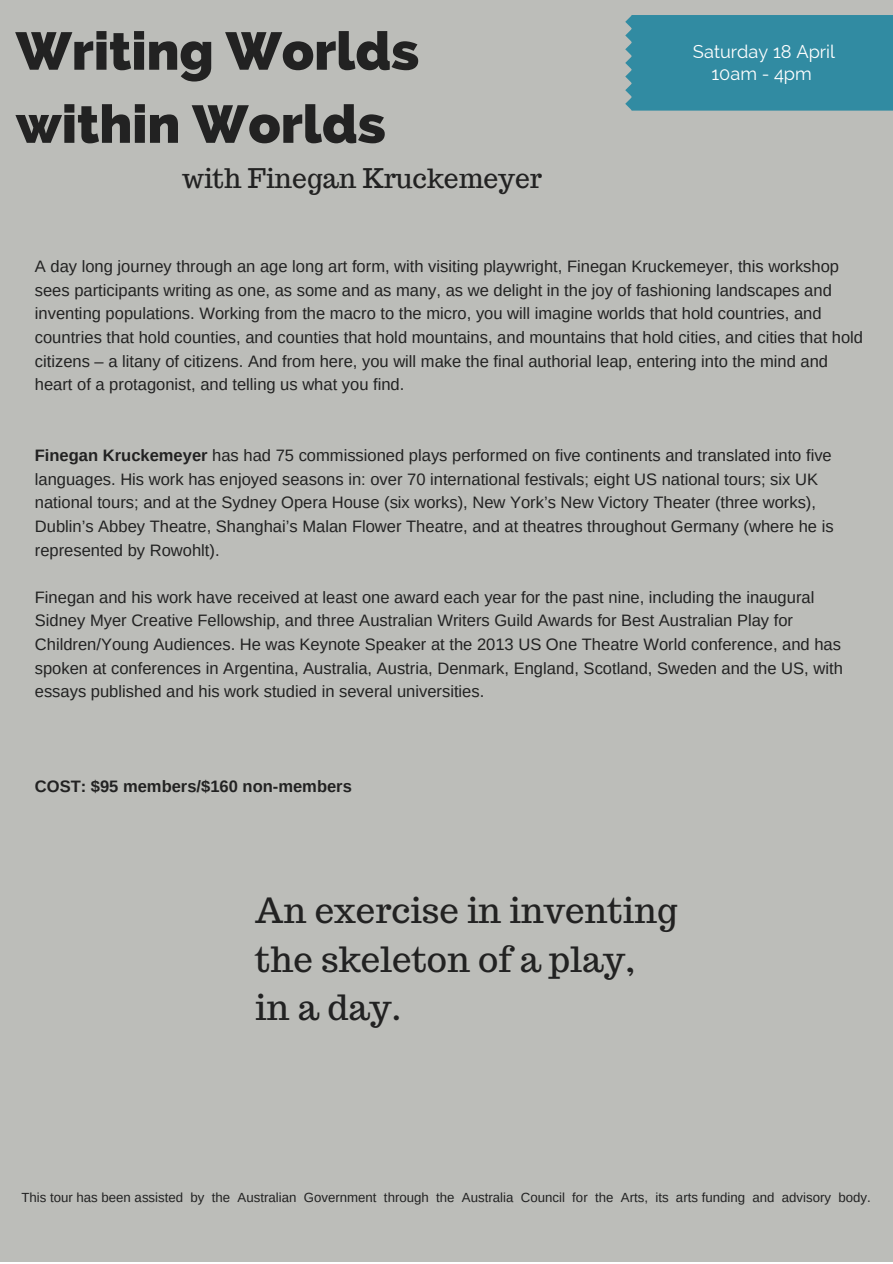
<style>
.page{position:relative;width:893px;height:1264px;background:#fff}
.page>*{position:absolute;margin:0;border:0;box-sizing:border-box;transform-origin:0 0}
.t1{font:800 52.95px/73.1px "Raleway";color:#222}
.t2{font:34.65px/48.3px "Trocchi";color:#222}
.t3{font:26.4px "Trocchi";color:#222}
.t4{font:18.15px/21.3px "Raleway";color:#fff;text-align:center}
.t5{font:16.5px/23.5px "Arimo";color:#222}
.t6{font:700 16.5px "Arimo";color:#222}
.t7{font:13.2px "Arimo";color:#222}
.s1{font-weight:700}
</style>
<div class="page">
<div style="left:0;top:0;width:892px;height:1261px;background:#bcbdb9"></div>
<div style="left:625px;top:15px;width:267px;height:95px;background:#318ba2"></div>
<h1 class="t1" style="left:16px;top:14px;width:405px">Writing Worlds within Worlds</h1>
<h3 class="t3" style="left:182px;top:161px;width:361px">with Finegan Kruckemeyer</h3>
<p class="t4" style="left:693px;top:41px;width:143px">Saturday 18 April<br>10am - 4pm</p>
<p class="t5" style="left:35px;top:255px;width:829px">A day long journey through an age long art form, with visiting playwright, Finegan Kruckemeyer, this workshop sees participants writing as one, as some and as many, as we delight in the joy of fashioning landscapes and inventing populations. Working from the macro to the micro, you will imagine worlds that hold countries, and countries that hold counties, and counties that hold mountains, and mountains that hold cities, and cities that hold citizens – a litany of citizens. And from here, you will make the final authorial leap, entering into the mind and heart of a protagonist, and telling us what you find.</p>
<p class="t5" style="left:35px;top:443px;width:800px"><span class="s1">Finegan Kruckemeyer</span> has had 75 commissioned plays performed on five continents and translated into five languages. His work has enjoyed seasons in: over 70 international festivals;; eight US national tours;; six UK national tours;; and at the Sydney Opera House (six works), New York’s New Victory Theater (three works), Dublin’s Abbey Theatre, Shanghai’s Malan Flower Theatre, and at theatres throughout Germany (where he is represented by Rowohlt).</p>
<p class="t5" style="left:35px;top:585px;width:809px">Finegan and his work have received at least one award each year for the past nine, including the inaugural Sidney Myer Creative Fellowship, and three Australian Writers Guild Awards for Best Australian Play for Children/Young Audiences. He was Keynote Speaker at the 2013 US One Theatre World conference, and has spoken at conferences in Argentina, Australia, Austria, Denmark, England, Scotland, Sweden and the US, with essays published and his work studied in several universities.</p>
<p class="t6" style="left:35px;top:776px;width:318px">COST: $95 members/$160 non--members</p>
<h2 class="t2" style="left:255px;top:886px;width:423px">An exercise in inventing the skeleton of a play, in a day.</h2>
<p class="t7" style="left:21px;top:1190px;width:851px">This tour has been assisted by the Australian Government through the Australia Council for the Arts, its arts funding and advisory body.</p>
</div>
